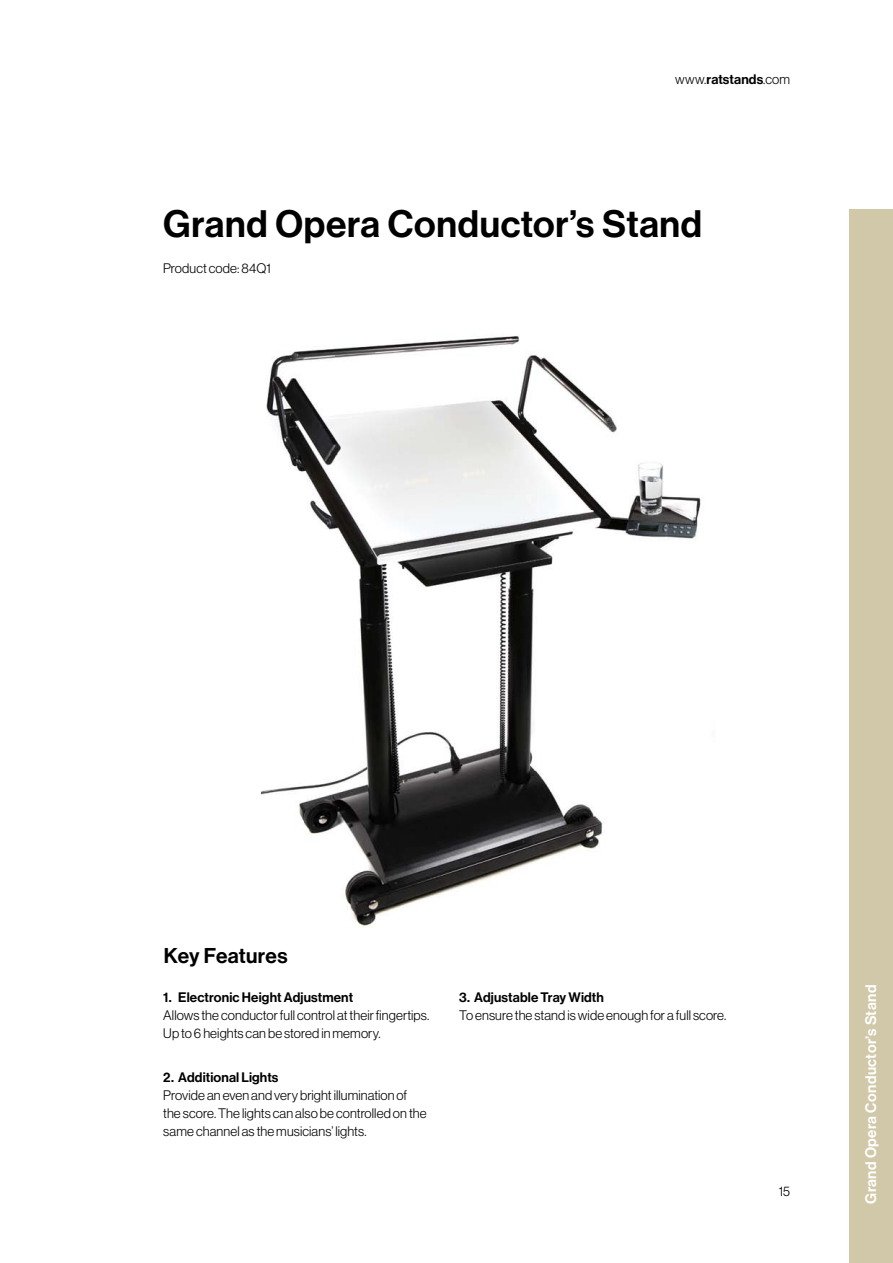
<style>
.page{position:relative;width:893px;height:1263px;background:#fff}
.page>*{position:absolute;margin:0;border:0;box-sizing:border-box;transform-origin:0 0}
.t1{font:37.5px "N Haas Grotesk DS Pro 65 Md";letter-spacing:.02em;color:#000}
.t2{font:21px "N Haas Grotesk DS Pro 65 Md";letter-spacing:.01em;color:#000}
.t3{font:15px "N Haas Grotesk DS Pro 65 Md";letter-spacing:.03em;color:#fff}
.t4{font:13.5px/18px "N Haas Grotesk DS Pro 45 Lt";letter-spacing:.01em;color:#000}
.t5{font:13.5px "N Haas Grotesk DS Pro 65 Md";letter-spacing:.01em;color:#000}
.s1{font-family:"N Haas Grotesk DS Pro 45 Lt"}
</style>
<div class="page">
<img style="left:262px;top:336px;width:439px;height:592px">
<div style="left:850px;top:210px;width:43px;height:1053px;background:#d1c8a9"></div>
<p class="t5" style="left:675px;top:72px;width:117px"><span class="s1">www.</span>ratstands<span class="s1">.com</span></p>
<h1 class="t1" style="left:163px;top:202px;width:541px">Grand Opera Conductor’s Stand</h1>
<p class="t4" style="left:163px;top:260px;width:110px">Product code: 84Q1</p>
<h2 class="t2" style="left:164px;top:944px;width:125px">Key Features</h2>
<p class="t5" style="left:163px;top:990px;width:191px">1. Electronic Height Adjustment</p>
<p class="t4" style="left:163px;top:1007px;width:268px">Allows the conductor full control at their fingertips.<br>Up to 6 heights can be stored in memory.</p>
<p class="t5" style="left:163px;top:1069px;width:117px">2. Additional Lights</p>
<p class="t4" style="left:163px;top:1086px;width:265px">Provide an even and very bright illumination of the score. The lights can also be controlled on the same channel as the musicians’ lights.</p>
<p class="t5" style="left:459px;top:990px;width:146px">3. Adjustable Tray Width</p>
<p class="t4" style="left:459px;top:1006px;width:269px">To ensure the stand is wide enough for a full score.</p>
<p class="t4" style="left:779px;top:1182px;width:13px">15</p>
<p class="t3" style="left:862px;top:1204px;width:221px;rotate:-90deg">Grand Opera Conductor’s Stand</p>
</div>
